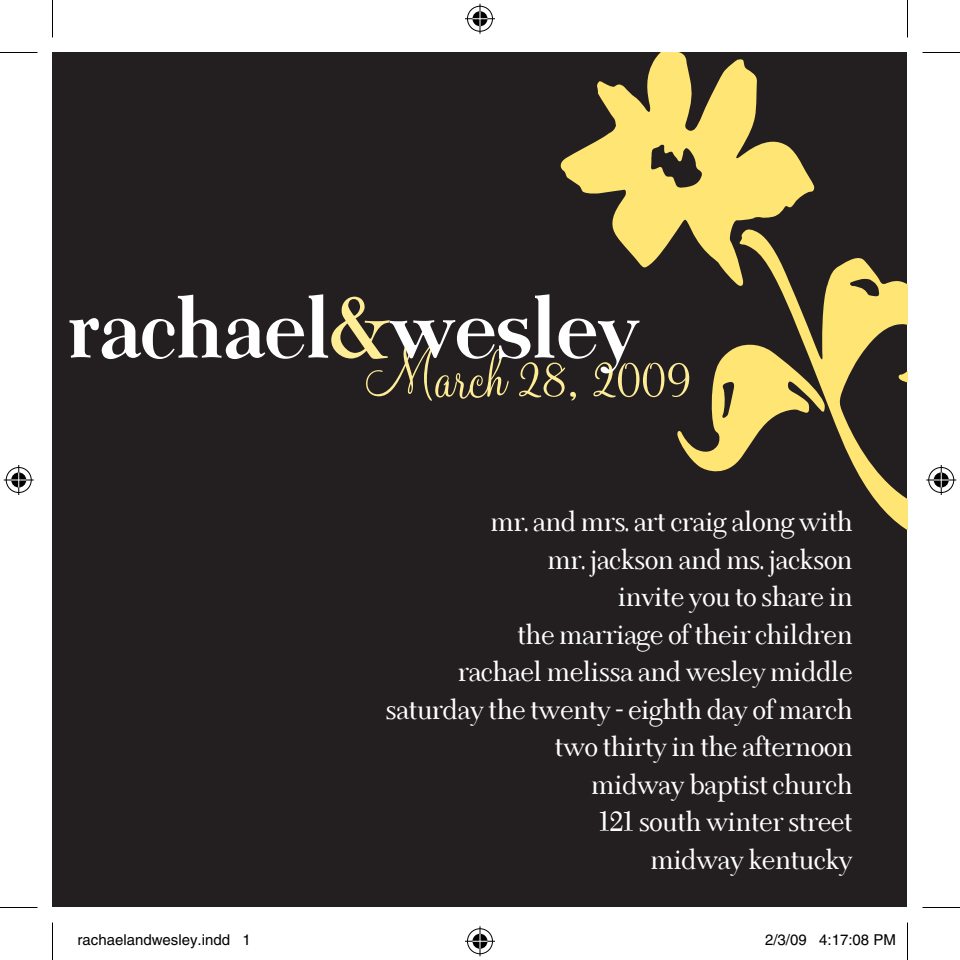
<style>
.page{position:relative;width:960px;height:960px;background:#fff}
.page>*{position:absolute;margin:0;border:0;box-sizing:border-box;transform-origin:0 0}
.t1{font:700 75px "Camelia";color:#fff}
.t2{font:75px "Monterey BT";color:#ffec97}
.t3{font:27.5px "Camelia Roman";color:#fff}
.t4{font:15px "Helvetica";color:#000}
.s1{color:#ffec97}
</style>
<div class="page">
<div style="left:52px;top:52px;width:856px;height:856px;background:#231f20"></div>
<hr style="left:0;top:52px;width:38px;height:1px;background:#000">
<hr style="left:0;top:907px;width:38px;height:1px;background:#000">
<hr style="left:922px;top:907px;width:38px;height:1px;background:#000">
<hr style="left:52px;top:0;width:1px;height:38px;background:#000">
<hr style="left:52px;top:922px;width:1px;height:38px;background:#000">
<hr style="left:907px;top:922px;width:1px;height:38px;background:#000">
<div style="left:466px;top:927px;width:28px;height:28px;border:3px solid #fff;border-radius:50%"></div>
<hr style="left:465px;top:940px;width:30px;height:3px;background:#fff">
<svg style="left:478px;top:926px;width:4px;height:30px"></svg>
<div style="left:471px;top:932px;width:18px;height:18px;border:3px solid #fff;border-radius:50%"></div>
<div style="left:467px;top:928px;width:26px;height:26px;border:1px solid #000;border-radius:50%"></div>
<hr style="left:465px;top:941px;width:30px;height:1px;background:#000">
<hr style="left:480px;top:926px;width:1px;height:30px;background:#000">
<svg style="left:472px;top:934px;width:16px;height:15px"></svg>
<div style="left:5px;top:466px;width:28px;height:28px;border:3px solid #fff;border-radius:50%"></div>
<svg style="left:4px;top:478px;width:30px;height:4px"></svg>
<hr style="left:17px;top:465px;width:3px;height:30px;background:#fff">
<div style="left:10px;top:471px;width:18px;height:18px;border:3px solid #fff;border-radius:50%"></div>
<div style="left:6px;top:467px;width:26px;height:26px;border:1px solid #000;border-radius:50%"></div>
<hr style="left:4px;top:480px;width:30px;height:1px;background:#000">
<hr style="left:18px;top:465px;width:1px;height:30px;background:#000">
<svg style="left:11px;top:472px;width:15px;height:16px"></svg>
<div style="left:791px;top:935px;width:6px;height:10px;border:1px solid #fff;border-radius:50%"></div>
<div style="left:790px;top:934px;width:8px;height:12px;border:1px solid #fff;border-radius:50%"></div>
<div style="left:854px;top:935px;width:5px;height:10px;border:1px solid #fff;border-radius:50%"></div>
<div style="left:853px;top:934px;width:8px;height:12px;border:1px solid #fff;border-radius:50%"></div>
<svg style="left:465px;top:0;width:495px;height:603px"></svg>
<p class="t1" style="left:68px;top:281px;width:574px">rachael<span class="s1">&amp;</span>wesley</p>
<p class="t2" style="left:365px;top:330px;width:328px">March 28, 2009</p>
<p class="t3" style="left:491px;top:506px;width:363px">mr. and mrs. art craig along with</p>
<p class="t3" style="left:548px;top:544px;width:306px">mr. jackson and ms. jackson</p>
<p class="t3" style="left:618px;top:581px;width:236px">invite you to share in</p>
<p class="t3" style="left:518px;top:619px;width:337px">the marriage of their children</p>
<p class="t3" style="left:458px;top:656px;width:396px">rachael melissa and wesley middle</p>
<p class="t3" style="left:386px;top:694px;width:468px">saturday the twenty - eighth day of march</p>
<p class="t3" style="left:555px;top:731px;width:299px">two thirty in the afternoon</p>
<p class="t3" style="left:591px;top:769px;width:263px">midway baptist church</p>
<p class="t3" style="left:599px;top:806px;width:255px">121 south winter street</p>
<p class="t3" style="left:651px;top:844px;width:203px">midway kentucky</p>
<p class="t4" style="left:78px;top:931px;width:175px">rachaelandwesley.indd 1</p>
<p class="t4" style="left:765px;top:931px;width:132px">2/3/09 4:17:08 PM</p>
</div>
